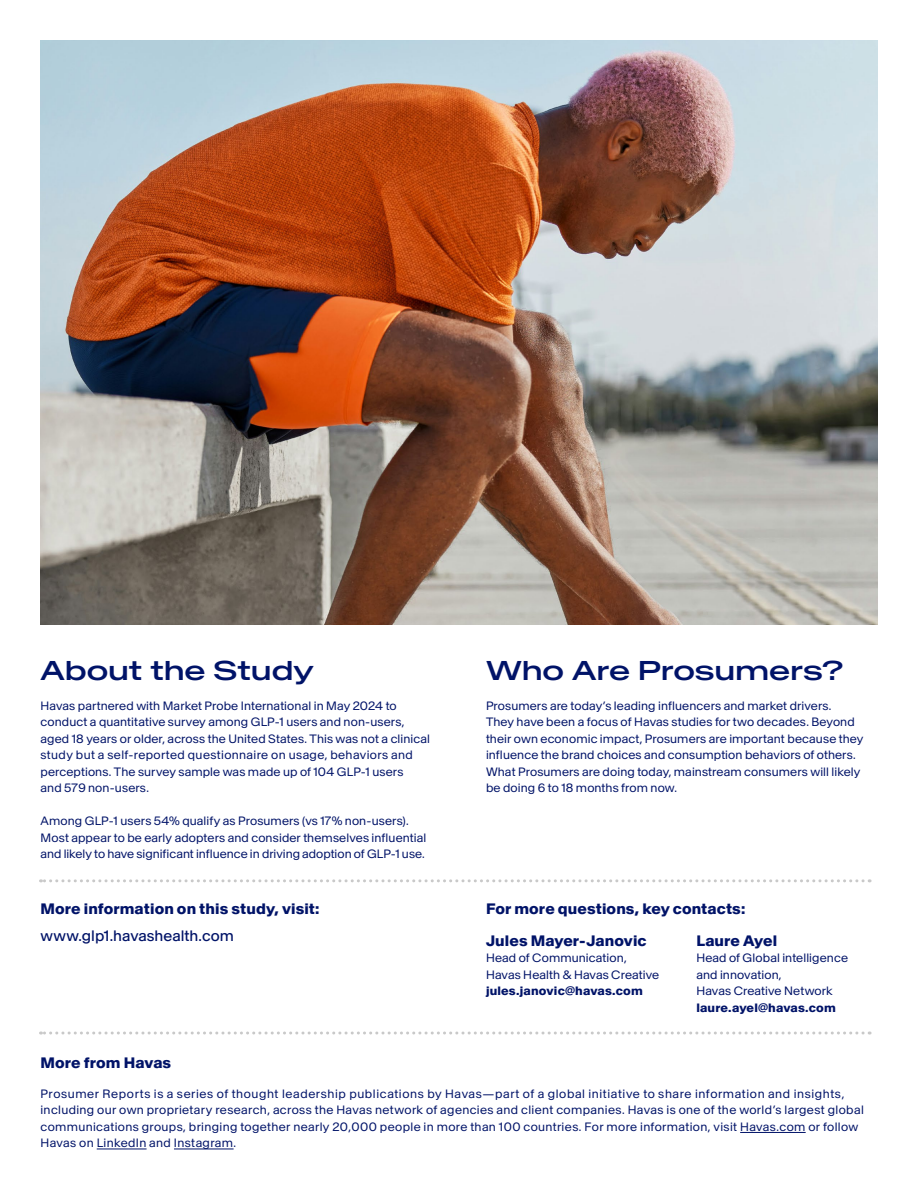
<style>
.page{position:relative;width:918px;height:1188px;background:#fff}
.page>*{position:absolute;margin:0;border:0;box-sizing:border-box;transform-origin:0 0}
.t1{font:500 27px "Baikal Exp";letter-spacing:-.005em;color:#001368}
.t2{font:700 15px/31.3px "Baikal Normal";letter-spacing:.005em;color:#001368}
.t3{font:15px "Baikal Normal";letter-spacing:.005em;color:#001368}
.t4{font:12px/16.5px "Baikal";letter-spacing:.015em;color:#001368}
.t5{font:12px/16.5px "Baikal";letter-spacing:.035em;color:#001368}
.t6{font:700 12px "Baikal Normal";letter-spacing:.015em;color:#001368}
</style>
<div class="page">
<img style="left:41px;top:40px;width:837px;height:584px">
<hr style="left:740px;top:1132px;width:66px;height:1px;background:#001368">
<hr style="left:97px;top:1149px;width:50px;height:1px;background:#001368">
<hr style="left:174px;top:1149px;width:60px;height:1px;background:#001368">
<svg style="left:40px;top:879px;width:823px;height:3px"></svg>
<svg style="left:40px;top:1032px;width:823px;height:3px"></svg>
<h1 class="t1" style="left:40px;top:654px;width:275px">About the Study</h1>
<p class="t4" style="left:40px;top:697px;width:391px">Havas partnered with Market Probe International in May 2024 to conduct a quantitative survey among GLP-1 users and non-users, aged 18 years or older, across the United States. This was not a clinical study but a self-reported questionnaire on usage, behaviors and perceptions. The survey sample was made up of 104 GLP-1 users<br>and 579 non-users.</p>
<p class="t4" style="left:40px;top:813px;width:387px">Among GLP-1 users 54% qualify as Prosumers (vs 17% non-users).<br>Most appear to be early adopters and consider themselves influential and likely to have significant influence in driving adoption of GLP-1 use.</p>
<p class="t2" style="left:40px;top:893px;width:281px">More information on this study, visit:</p>
<p class="t3" style="left:40px;top:927px;width:195px">www.glp1.havashealth.com</p>
<h1 class="t1" style="left:486px;top:654px;width:359px">Who Are Prosumers?</h1>
<p class="t4" style="left:486px;top:697px;width:379px">Prosumers are today’s leading influencers and market drivers.<br>They have been a focus of Havas studies for two decades. Beyond their own economic impact, Prosumers are important because they influence the brand choices and consumption behaviors of others.<br>What Prosumers are doing today, mainstream consumers will likely be doing 6 to 18 months from now.</p>
<p class="t2" style="left:486px;top:893px;width:261px">For more questions, key contacts:<br>Jules Mayer-Janovic</p>
<p class="t4" style="left:486px;top:949px;width:175px">Head of Communication,<br>Havas Health &amp; Havas Creative</p>
<p class="t6" style="left:486px;top:983px;width:158px">jules.janovic@havas.com</p>
<p class="t2" style="left:696px;top:924px;width:82px">Laure Ayel</p>
<p class="t4" style="left:696px;top:949px;width:153px">Head of Global intelligence and innovation,<br>Havas Creative Network</p>
<p class="t6" style="left:696px;top:1000px;width:141px">laure.ayel@havas.com</p>
<p class="t2" style="left:40px;top:1047px;width:132px">More from Havas</p>
<p class="t5" style="left:40px;top:1085px;width:825px">Prosumer Reports is a series of thought leadership publications by Havas—part of a global initiative to share information and insights, including our own proprietary research, across the Havas network of agencies and client companies. Havas is one of the world’s largest global communications groups, bringing together nearly 20,000 people in more than 100 countries. For more information, visit Havas.com or follow Havas on LinkedIn and Instagram.</p>
</div>
